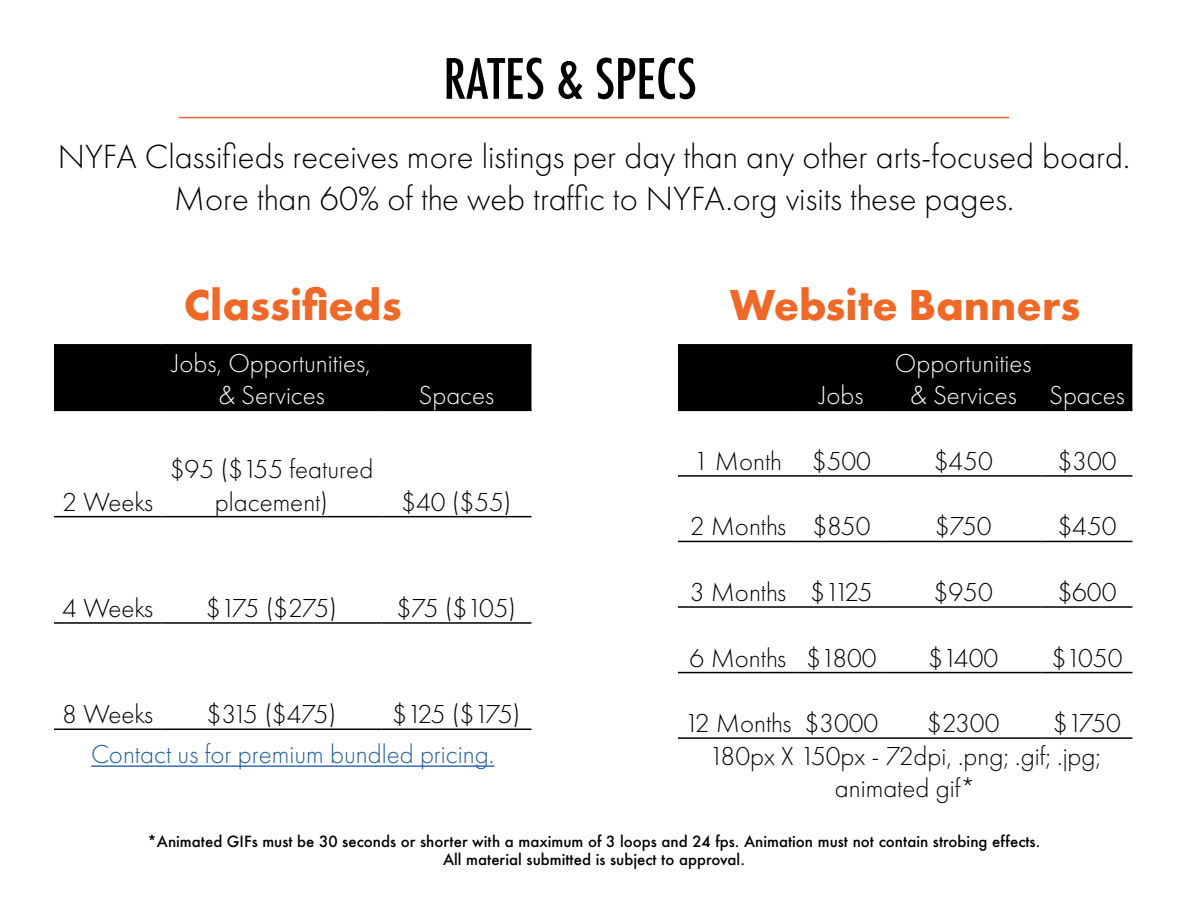
<style>
.page{position:relative;width:1188px;height:918px;background:#fff}
.page>*{position:absolute;margin:0;border:0;box-sizing:border-box;transform-origin:0 0}
.t1{font:500 condensed 54px "Futura";color:#000}
.t2{font:700 45px "Futura PT";color:#ee6927}
.t3{font:300 34.8px/41.7px "Futura PT";color:#000101;text-align:center}
.t4{font:300 27px/32.4px "Futura PT";color:#000;text-align:center}
.t5{font:300 27px/32.4px "Futura PT";color:#fff;text-align:center}
.t6{font:300 27px "Futura PT";color:#215e9e}
.t7{font:500 15px/18px "Futura";color:#000;text-align:center}
</style>
<div class="page">
<hr style="left:179px;top:117px;width:830px;height:1px;background:#ef6927">
<div style="left:54px;top:346px;width:477px;height:64px;background:#000"></div>
<hr style="left:54px;top:410px;width:108px;height:1px;background:#000">
<hr style="left:162px;top:410px;width:219px;height:1px;background:#000">
<hr style="left:381px;top:410px;width:150px;height:1px;background:#000">
<hr style="left:54px;top:516px;width:108px;height:1px;background:#000">
<hr style="left:162px;top:516px;width:219px;height:1px;background:#000">
<hr style="left:381px;top:516px;width:150px;height:1px;background:#000">
<hr style="left:54px;top:622px;width:108px;height:2px;background:#000">
<hr style="left:162px;top:622px;width:219px;height:2px;background:#000">
<hr style="left:381px;top:622px;width:150px;height:2px;background:#000">
<hr style="left:54px;top:729px;width:108px;height:1px;background:#000">
<hr style="left:162px;top:729px;width:219px;height:1px;background:#000">
<hr style="left:381px;top:729px;width:150px;height:1px;background:#000">
<hr style="left:54px;top:344px;width:108px;height:2px;background:#000">
<hr style="left:162px;top:344px;width:219px;height:2px;background:#000">
<hr style="left:381px;top:344px;width:150px;height:2px;background:#000">
<hr style="left:91px;top:765px;width:403px;height:2px;background:#215e9e">
<div style="left:678px;top:346px;width:454px;height:64px;background:#000"></div>
<hr style="left:678px;top:410px;width:120px;height:1px;background:#000">
<hr style="left:798px;top:410px;width:87px;height:1px;background:#000">
<hr style="left:885px;top:410px;width:157px;height:1px;background:#000">
<hr style="left:1042px;top:410px;width:90px;height:1px;background:#000">
<hr style="left:678px;top:475px;width:120px;height:2px;background:#000">
<hr style="left:798px;top:475px;width:87px;height:2px;background:#000">
<hr style="left:885px;top:475px;width:157px;height:2px;background:#000">
<hr style="left:1042px;top:475px;width:90px;height:2px;background:#000">
<hr style="left:678px;top:541px;width:120px;height:1px;background:#000">
<hr style="left:798px;top:541px;width:87px;height:1px;background:#000">
<hr style="left:885px;top:541px;width:157px;height:1px;background:#000">
<hr style="left:1042px;top:541px;width:90px;height:1px;background:#000">
<hr style="left:678px;top:606px;width:120px;height:2px;background:#000">
<hr style="left:798px;top:606px;width:87px;height:2px;background:#000">
<hr style="left:885px;top:606px;width:157px;height:2px;background:#000">
<hr style="left:1042px;top:606px;width:90px;height:2px;background:#000">
<hr style="left:678px;top:344px;width:120px;height:2px;background:#000">
<hr style="left:798px;top:344px;width:87px;height:2px;background:#000">
<hr style="left:885px;top:344px;width:157px;height:2px;background:#000">
<hr style="left:1042px;top:344px;width:90px;height:2px;background:#000">
<hr style="left:678px;top:672px;width:120px;height:1px;background:#000">
<hr style="left:798px;top:672px;width:87px;height:1px;background:#000">
<hr style="left:885px;top:672px;width:157px;height:1px;background:#000">
<hr style="left:1042px;top:672px;width:90px;height:1px;background:#000">
<hr style="left:678px;top:737px;width:120px;height:2px;background:#000">
<hr style="left:798px;top:737px;width:87px;height:2px;background:#000">
<hr style="left:885px;top:737px;width:157px;height:2px;background:#000">
<hr style="left:1042px;top:737px;width:90px;height:2px;background:#000">
<h1 class="t1" style="left:443px;top:44px;width:255px">RATES &amp; SPECS</h1>
<p class="t3" style="left:58px;top:136px;width:1074px">NYFA Classifieds receives more listings per day than any other arts-focused board.<br>More than 60% of the web traffic to NYFA.org visits these pages.</p>
<h2 class="t2" style="left:184px;top:276px;width:219px">Classifieds</h2>
<p class="t5" style="left:173px;top:347px;width:200px">Jobs, Opportunities, &amp; Services</p>
<p class="t5" style="left:419px;top:379px;width:77px">Spaces</p>
<p class="t4" style="left:62px;top:486px;width:93px">2 Weeks</p>
<p class="t4" style="left:170px;top:453px;width:205px">$95 ($155 featured placement)</p>
<p class="t4" style="left:401px;top:486px;width:112px">$40 ($55)</p>
<p class="t4" style="left:62px;top:592px;width:93px">4 Weeks</p>
<p class="t4" style="left:206px;top:592px;width:133px">$175 ($275)</p>
<p class="t4" style="left:397px;top:592px;width:121px">$75 ($105)</p>
<h2 class="t2" style="left:730px;top:276px;width:352px">Website Banners</h2>
<p class="t5" style="left:819px;top:379px;width:46px">Jobs</p>
<p class="t5" style="left:910px;top:347px;width:217px;text-align:left;text-indent:-15px">Opportunities<br>&amp; Services Spaces</p>
<p class="t4" style="left:694px;top:445px;width:179px">1 Month $500</p>
<p class="t4" style="left:934px;top:445px;width:61px">$450</p>
<p class="t4" style="left:1057px;top:445px;width:61px">$300</p>
<p class="t4" style="left:690px;top:511px;width:182px">2 Months $850</p>
<p class="t4" style="left:935px;top:511px;width:58px">$750</p>
<p class="t4" style="left:1057px;top:511px;width:61px">$450</p>
<p class="t4" style="left:690px;top:576px;width:184px">3 Months $1125</p>
<p class="t4" style="left:934px;top:576px;width:61px">$950</p>
<p class="t4" style="left:1057px;top:576px;width:61px">$600</p>
<p class="t4" style="left:690px;top:642px;width:189px">6 Months $1800</p>
<p class="t4" style="left:928px;top:642px;width:72px">$1400</p>
<p class="t4" style="left:1052px;top:642px;width:72px">$1050</p>
<p class="t4" style="left:62px;top:698px;width:93px">8 Weeks</p>
<p class="t4" style="left:207px;top:698px;width:131px">$315 ($475)</p>
<p class="t4" style="left:392px;top:698px;width:130px">$125 ($175)</p>
<p class="t6" style="left:91px;top:739px;width:405px">Contact us for premium bundled pricing.</p>
<p class="t4" style="left:685px;top:707px;width:195px">12 Months $3000</p>
<p class="t4" style="left:927px;top:707px;width:74px">$2300</p>
<p class="t4" style="left:1053px;top:707px;width:70px">$1750</p>
<p class="t4" style="left:709px;top:740px;width:393px">180px X 150px - 72dpi, .png; .gif; .jpg;</p>
<p class="t4" style="left:835px;top:772px;width:142px">animated gif*</p>
<p class="t7" style="left:148px;top:832px;width:894px">*Animated GIFs must be 30 seconds or shorter with a maximum of 3 loops and 24 fps. Animation must not contain strobing effects.<br>All material submitted is subject to approval.</p>
</div>
